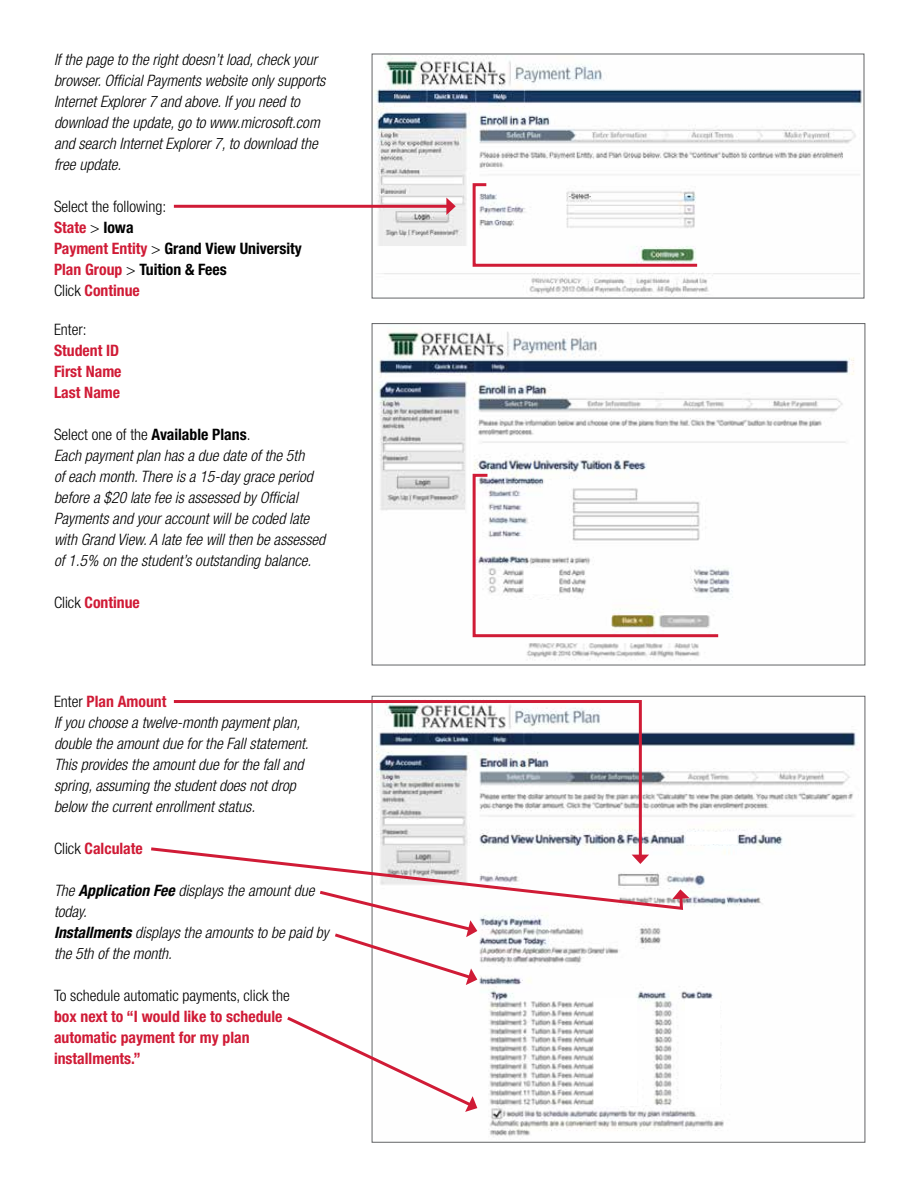
<style>
.page{position:relative;width:918px;height:1188px;background:#fff}
.page>*{position:absolute;margin:0;border:0;box-sizing:border-box;transform-origin:0 0}
.t1{font:italic 300 condensed 15.75px/21px "Helvetica Neue LT Std";color:#000}
.t2{font:700 condensed 15.75px/21px "Helvetica Neue LT Std";color:#d01b36}
.t3{font:300 condensed 15.75px "Helvetica Neue LT Std";color:#000}
.s1{font-weight:300;color:#000}
.s2{color:#000}
.s3{font-style:normal}
.s4{font-weight:700;font-style:normal}
.s5{font-weight:700;font-style:normal;color:#d01b36}
.s6{font-weight:700}
</style>
<div class="page">
<img style="left:374px;top:57px;width:488px;height:239px">
<svg style="left:471px;top:182px;width:229px;height:86px"></svg>
<hr style="left:174px;top:205px;width:275px;height:3px;background:#d01b36">
<svg style="left:446px;top:198px;width:10px;height:17px"></svg>
<img style="left:378px;top:331px;width:476px;height:329px">
<svg style="left:471px;top:472px;width:250px;height:167px"></svg>
<img style="left:477px;top:732px;width:382px;height:405px">
<svg style="left:173px;top:699px;width:470px;height:147px"></svg>
<svg style="left:287px;top:1014px;width:190px;height:98px"></svg>
<svg style="left:151px;top:846px;width:539px;height:139px"></svg>
<div style="left:524px;top:568px;width:34px;height:26px;background:#fff"></div>
<div style="left:686px;top:833px;width:51px;height:11px;background:#fff"></div>
<div style="left:594px;top:998px;width:43px;height:107px;background:#fff"></div>
<div style="left:685px;top:1000px;width:34px;height:107px;background:#fff"></div>
<p class="t1" style="left:54px;top:49px;width:273px">If the page to the right doesn’t load, check your browser. Official Payments website only supports Internet Explorer 7 and above. If you need to download the update, go to www.microsoft.com and search Internet Explorer 7, to download the free update.</p>
<p class="t2" style="left:54px;top:196px;width:249px"><span class="s1">Select the following:<br></span>State <span class="s1">&gt;</span> <span class="s2">Iowa<br></span>Payment Entity <span class="s1">&gt;</span> <span class="s2">Grand View University<br></span>Plan Group <span class="s1">&gt;</span> <span class="s2">Tuition &amp; Fees<br></span><span class="s1">Click</span> Continue</p>
<p class="t3" style="left:54px;top:320px;width:34px">Enter:</p>
<p class="t2" style="left:54px;top:340px;width:69px">Student ID<br>First Name<br>Last Name</p>
<p class="t1" style="left:54px;top:424px;width:273px"><span class="s3">Select one of the</span> <span class="s4">Available Plans</span><span class="s3">.<br></span>Each payment plan has a due date of the 5th<br>of each month. There is a 15-day grace period before a $20 late fee is assessed by Official Payments and your account will be coded late with Grand View. A late fee will then be assessed of 1.5% on the student’s outstanding balance.</p>
<p class="t2" style="left:54px;top:591px;width:87px"><span class="s1">Click</span> Continue</p>
<p class="t1" style="left:54px;top:692px;width:256px"><span class="s3">Enter</span> <span class="s5">Plan Amount<br></span>If you choose a twelve-month payment plan, double the amount due for the Fall statement.<br>This provides the amount due for the fall and spring, assuming the student does not drop below the current enrollment status.</p>
<p class="t2" style="left:54px;top:838px;width:90px"><span class="s1">Click</span> Calculate</p>
<p class="t1" style="left:54px;top:881px;width:276px">The <span class="s6">Application Fee</span> displays the amount due today.<br><span class="s6">Installments</span> displays the amounts to be paid by the 5th of the month.</p>
<p class="t3" style="left:54px;top:987px;width:237px">To schedule automatic payments, click the</p>
<p class="t2" style="left:54px;top:1006px;width:230px">box next to “I would like to schedule automatic payment for my plan installments.”</p>
</div>
